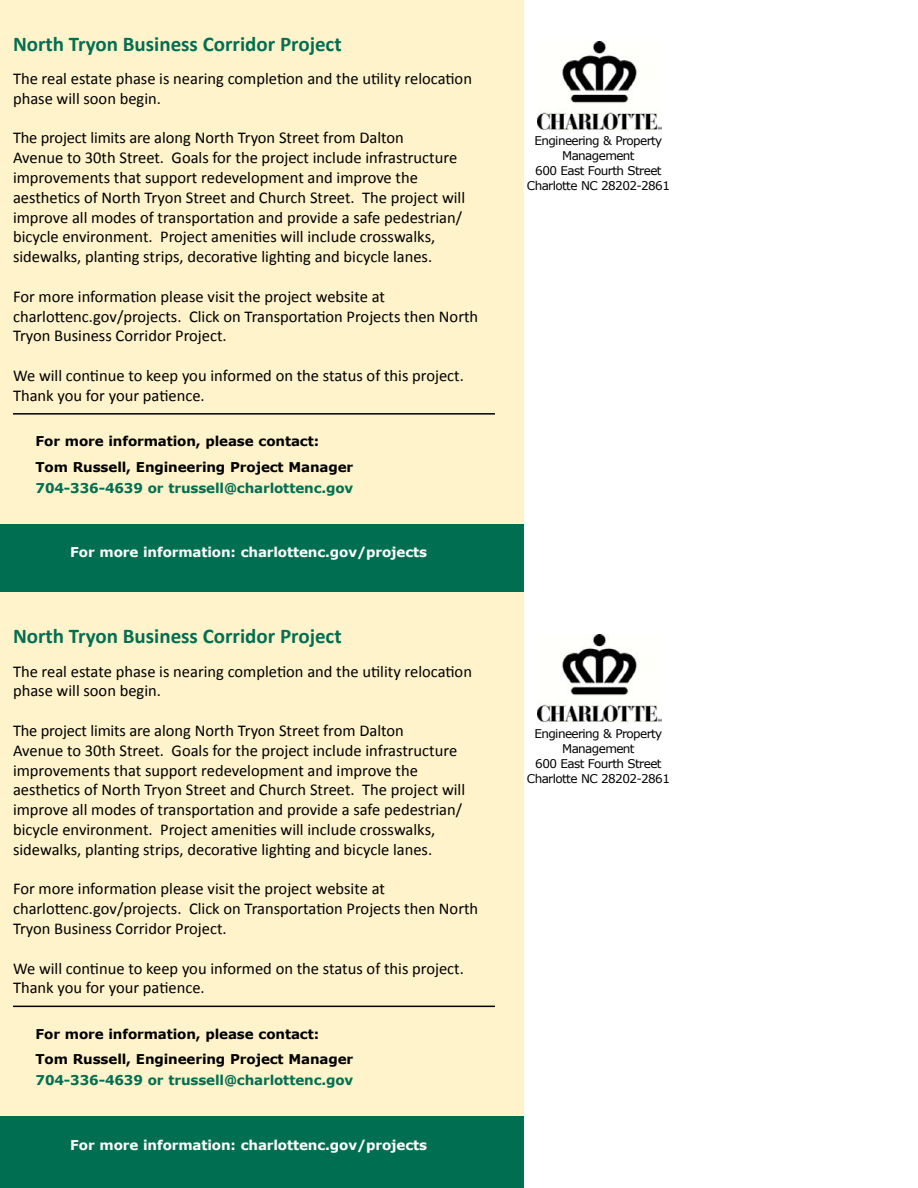
<style>
.page{position:relative;width:918px;height:1188px;background:#fff}
.page>*{position:absolute;margin:0;border:0;box-sizing:border-box;transform-origin:0 0}
.t1{font:700 21px "Calibri";color:#006f51}
.t2{font:16.5px/19.8px "Calibri";color:#000}
.t3{font:700 13.5px/25.5px "Verdana";letter-spacing:-.01em;color:#000}
.t4{font:700 13.5px "Verdana";letter-spacing:-.01em;color:#fff}
.t5{font:700 13.5px "Verdana";letter-spacing:-.01em;color:#006f51}
.t6{font:12px/15px "Verdana";letter-spacing:-.05em;color:#000;text-align:center}
</style>
<div class="page">
<hr style="left:13px;top:413px;width:482px;height:2px;background:#000">
<img style="left:537px;top:42px;width:125px;height:89px">
<div style="left:0;top:524px;width:524px;height:72px;background:#006f51"></div>
<div style="left:0;top:592px;width:524px;height:525px;background:#fff3cb"></div>
<hr style="left:13px;top:1006px;width:482px;height:1px;background:#000">
<img style="left:537px;top:634px;width:125px;height:90px">
<div style="left:0;top:1117px;width:524px;height:71px;background:#006f51"></div>
<p class="t1" style="left:13px;top:30px;width:330px">North Tryon Business Corridor Project</p>
<p class="t2" style="left:13px;top:69px;width:460px">The real estate phase is nearing completion and the utility relocation phase will soon begin.</p>
<p class="t2" style="left:13px;top:128px;width:454px">The project limits are along North Tryon Street from Dalton<br>Avenue to 30th Street. Goals for the project include infrastructure improvements that support redevelopment and improve the aesthetics of North Tryon Street and Church Street. The project will improve all modes of transportation and provide a safe pedestrian/ bicycle environment. Project amenities will include crosswalks, sidewalks, planting strips, decorative lighting and bicycle lanes.</p>
<p class="t2" style="left:13px;top:287px;width:467px">For more information please visit the project website at charlottenc.gov/projects. Click on Transportation Projects then North<br>Tryon Business Corridor Project.</p>
<p class="t2" style="left:13px;top:366px;width:452px">We will continue to keep you informed on the status of this project.<br>Thank you for your patience.</p>
<p class="t3" style="left:36px;top:428px;width:319px">For more information, please contact:<br>Tom Russell, Engineering Project Manager</p>
<p class="t5" style="left:36px;top:478px;width:319px">704-336-4639 or trussell@charlottenc.gov</p>
<p class="t4" style="left:70px;top:543px;width:358px">For more information: charlottenc.gov/projects</p>
<p class="t1" style="left:13px;top:623px;width:330px">North Tryon Business Corridor Project</p>
<p class="t2" style="left:13px;top:661px;width:460px">The real estate phase is nearing completion and the utility relocation phase will soon begin.</p>
<p class="t2" style="left:13px;top:721px;width:454px">The project limits are along North Tryon Street from Dalton<br>Avenue to 30th Street. Goals for the project include infrastructure improvements that support redevelopment and improve the aesthetics of North Tryon Street and Church Street. The project will improve all modes of transportation and provide a safe pedestrian/ bicycle environment. Project amenities will include crosswalks, sidewalks, planting strips, decorative lighting and bicycle lanes.</p>
<p class="t2" style="left:13px;top:879px;width:467px">For more information please visit the project website at charlottenc.gov/projects. Click on Transportation Projects then North<br>Tryon Business Corridor Project.</p>
<p class="t2" style="left:13px;top:958px;width:452px">We will continue to keep you informed on the status of this project.<br>Thank you for your patience.</p>
<p class="t3" style="left:36px;top:1021px;width:319px">For more information, please contact:<br>Tom Russell, Engineering Project Manager</p>
<p class="t5" style="left:36px;top:1071px;width:319px">704-336-4639 or trussell@charlottenc.gov</p>
<p class="t4" style="left:70px;top:1135px;width:358px">For more information: charlottenc.gov/projects</p>
<p class="t6" style="left:527px;top:133px;width:145px">Engineering &amp; Property<br>Management<br>600 East Fourth Street<br>Charlotte NC 28202-2861</p>
<p class="t6" style="left:527px;top:726px;width:145px">Engineering &amp; Property<br>Management<br>600 East Fourth Street<br>Charlotte NC 28202-2861</p>
</div>
